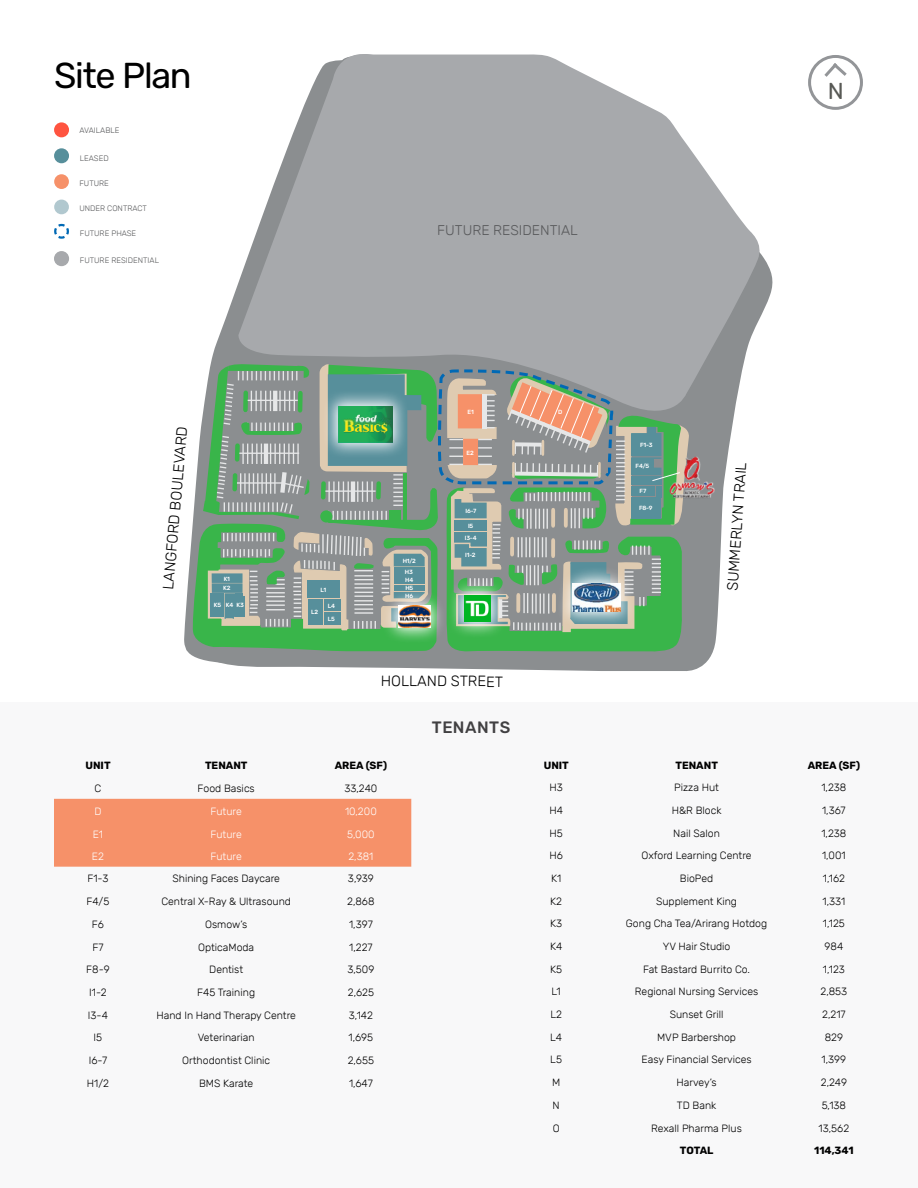
<style>
.page{position:relative;width:918px;height:1188px;background:#fff}
.page>*{position:absolute;margin:0;border:0;box-sizing:border-box;transform-origin:0 0}
.t1{font:36px "Rubik";letter-spacing:-.035em;color:#000}
.t2{font:23.1px "Rubik";color:#585955}
.t3{font:500 16.5px "Rubik";letter-spacing:.03em;color:#414042}
.t4{font:300 14.85px "Rubik";letter-spacing:-.01em;color:#000}
.t5{font:300 13.95px "Rubik";color:#58595b}
.t6{font:300 10.5px "Rubik";color:#000}
.t7{font:700 10.5px "Rubik";color:#000}
.t8{font:300 10.5px "Rubik";color:#fff}
.t9{font:300 7.8px "Rubik";color:#58595b}
.t10{font:500 6px/7.8px "Rubik";letter-spacing:-.035em;color:#fff;text-align:center}
</style>
<div class="page">
<div style="left:0;top:702px;width:918px;height:486px;background:#f8f8f9"></div>
<div style="left:54px;top:799px;width:357px;height:68px;background:#f69169"></div>
<svg style="left:211px;top:263px;width:562px;height:408px"></svg>
<div style="left:808px;top:55px;width:55px;height:55px;border:3px solid #939598;border-radius:50%"></div>
<svg style="left:821px;top:60px;width:29px;height:17px"></svg>
<svg style="left:235px;top:54px;width:532px;height:369px"></svg>
<div style="left:55px;top:124px;width:13px;height:12px;background:#ff5440;border-radius:50%"></div>
<div style="left:54px;top:122px;width:15px;height:15px;border:2px solid #ff5440;border-radius:50%"></div>
<div style="left:55px;top:175px;width:13px;height:13px;background:#f69169;border-radius:50%"></div>
<div style="left:54px;top:174px;width:15px;height:15px;border:2px solid #f69169;border-radius:50%"></div>
<div style="left:55px;top:201px;width:13px;height:12px;background:#b1c8cf;border-radius:50%"></div>
<div style="left:54px;top:200px;width:15px;height:14px;border:2px solid #b1c8cf;border-radius:50%"></div>
<div style="left:55px;top:150px;width:13px;height:12px;background:#578f9b;border-radius:50%"></div>
<div style="left:54px;top:148px;width:15px;height:15px;border:2px solid #578f9b;border-radius:50%"></div>
<svg style="left:54px;top:223px;width:15px;height:16px"></svg>
<div style="left:55px;top:252px;width:13px;height:13px;background:#a7a9ac;border-radius:50%"></div>
<div style="left:54px;top:251px;width:15px;height:15px;border:3px solid #a7a9ac;border-radius:50%"></div>
<img style="left:689px;top:455px;width:26px;height:46px">
<svg style="left:189px;top:363px;width:500px;height:308px;background:#87a48e"></svg>
<h1 class="t1" style="left:54px;top:55px;width:139px">Site Plan</h1>
<p class="t9" style="left:79px;top:126px;width:42px">AVAILABLE</p>
<p class="t9" style="left:80px;top:154px;width:30px">LEASED</p>
<p class="t9" style="left:79px;top:178px;width:31px">FUTURE</p>
<p class="t9" style="left:79px;top:204px;width:69px">UNDER CONTRACT</p>
<p class="t9" style="left:80px;top:229px;width:58px">FUTURE PHASE</p>
<p class="t9" style="left:80px;top:255px;width:81px">FUTURE RESIDENTIAL</p>
<h3 class="t4" style="left:160px;top:588px;width:165px;rotate:-85deg">LANGFORD BOULEVARD</h3>
<p class="t10" style="left:223px;top:574px;width:9px;line-height:9.6px;text-align:left">K1<br>K2</p>
<p class="t10" style="left:214px;top:601px;width:32px">K5 K4 K3</p>
<h3 class="t5" style="left:437px;top:222px;width:142px">FUTURE RESIDENTIAL</h3>
<p class="t10" style="left:321px;top:586px;width:7px">L1</p>
<p class="t10" style="left:311px;top:609px;width:9px">L2</p>
<p class="t10" style="left:328px;top:602px;width:9px">L4</p>
<p class="t10" style="left:328px;top:615px;width:9px">L5</p>
<p class="t10" style="left:468px;top:408px;width:8px">E1</p>
<p class="t10" style="left:558px;top:409px;width:6px">D</p>
<p class="t10" style="left:467px;top:449px;width:9px">E2</p>
<p class="t10" style="left:466px;top:507px;width:12px">I6-7</p>
<p class="t10" style="left:403px;top:555px;width:15px;line-height:10.9px">H1/2<br>H3</p>
<p class="t10" style="left:405px;top:576px;width:10px;text-align:justify">H4<br>H5<br>H6</p>
<p class="t10" style="left:468px;top:522px;width:7px">I5</p>
<p class="t10" style="left:465px;top:534px;width:13px">I3-4</p>
<p class="t10" style="left:465px;top:551px;width:12px">I1-2</p>
<h3 class="t4" style="left:381px;top:673px;width:124px">HOLLAND STREET</h3>
<h3 class="t3" style="left:432px;top:718px;width:80px">TENANTS</h3>
<p class="t10" style="left:640px;top:441px;width:14px">F1-3</p>
<p class="t10" style="left:636px;top:462px;width:15px">F4/5</p>
<p class="t10" style="left:639px;top:487px;width:8px">F7</p>
<p class="t10" style="left:639px;top:504px;width:15px">F8-9</p>
<h3 class="t4" style="left:724px;top:590px;width:131px;rotate:-86deg">SUMMERLYN TRAIL</h3>
<h2 class="t2" style="left:828px;top:78px;width:18px">N</h2>
<p class="t7" style="left:85px;top:760px;width:27px">UNIT</p>
<p class="t7" style="left:205px;top:760px;width:44px">TENANT</p>
<p class="t7" style="left:335px;top:760px;width:54px">AREA (SF)</p>
<p class="t6" style="left:95px;top:782px;width:8px">C</p>
<p class="t6" style="left:198px;top:782px;width:59px">Food Basics</p>
<p class="t6" style="left:344px;top:782px;width:35px">33,240</p>
<p class="t8" style="left:94px;top:806px;width:9px">D</p>
<p class="t8" style="left:211px;top:806px;width:33px">Future</p>
<p class="t8" style="left:345px;top:806px;width:33px">10,200</p>
<p class="t8" style="left:93px;top:828px;width:12px">E1</p>
<p class="t8" style="left:211px;top:828px;width:33px">Future</p>
<p class="t8" style="left:347px;top:828px;width:29px">5,000</p>
<p class="t8" style="left:92px;top:851px;width:14px">E2</p>
<p class="t8" style="left:211px;top:851px;width:33px">Future</p>
<p class="t8" style="left:348px;top:851px;width:27px">2,381</p>
<p class="t6" style="left:87px;top:873px;width:23px">F1-3</p>
<p class="t6" style="left:172px;top:873px;width:109px">Shining Faces Daycare</p>
<p class="t6" style="left:348px;top:873px;width:27px">3,939</p>
<p class="t6" style="left:87px;top:896px;width:24px">F4/5</p>
<p class="t6" style="left:161px;top:896px;width:131px">Central X-Ray &amp; Ultrasound</p>
<p class="t6" style="left:347px;top:896px;width:29px">2,868</p>
<p class="t6" style="left:92px;top:918px;width:14px">F6</p>
<p class="t6" style="left:205px;top:918px;width:44px">Osmow’s</p>
<p class="t6" style="left:349px;top:918px;width:25px">1,397</p>
<p class="t6" style="left:92px;top:941px;width:13px">F7</p>
<p class="t6" style="left:198px;top:941px;width:58px">OpticaModa</p>
<p class="t6" style="left:349px;top:941px;width:25px">1,227</p>
<p class="t6" style="left:86px;top:964px;width:25px">F8-9</p>
<p class="t6" style="left:209px;top:964px;width:35px">Dentist</p>
<p class="t6" style="left:347px;top:964px;width:29px">3,509</p>
<p class="t6" style="left:89px;top:986px;width:19px">I1-2</p>
<p class="t6" style="left:197px;top:986px;width:59px">F45 Training</p>
<p class="t6" style="left:348px;top:986px;width:28px">2,625</p>
<p class="t6" style="left:88px;top:1009px;width:22px">I3-4</p>
<p class="t6" style="left:156px;top:1009px;width:141px">Hand In Hand Therapy Centre</p>
<p class="t6" style="left:349px;top:1009px;width:26px">3,142</p>
<p class="t6" style="left:94px;top:1032px;width:10px">I5</p>
<p class="t6" style="left:198px;top:1032px;width:58px">Veterinarian</p>
<p class="t6" style="left:349px;top:1032px;width:26px">1,695</p>
<p class="t6" style="left:89px;top:1054px;width:20px">I6-7</p>
<p class="t6" style="left:182px;top:1054px;width:89px">Orthodontist Clinic</p>
<p class="t6" style="left:348px;top:1054px;width:28px">2,655</p>
<p class="t6" style="left:87px;top:1077px;width:24px">H1/2</p>
<p class="t6" style="left:199px;top:1077px;width:56px">BMS Karate</p>
<p class="t6" style="left:349px;top:1077px;width:25px">1,647</p>
<p class="t7" style="left:544px;top:759px;width:27px">UNIT</p>
<p class="t7" style="left:675px;top:759px;width:44px">TENANT</p>
<p class="t7" style="left:808px;top:759px;width:54px">AREA (SF)</p>
<p class="t6" style="left:550px;top:782px;width:15px">H3</p>
<p class="t6" style="left:674px;top:782px;width:46px">Pizza Hut</p>
<p class="t6" style="left:821px;top:782px;width:27px">1,238</p>
<p class="t6" style="left:549px;top:805px;width:15px">H4</p>
<p class="t6" style="left:672px;top:805px;width:51px">H&amp;R Block</p>
<p class="t6" style="left:822px;top:805px;width:25px">1,367</p>
<p class="t6" style="left:550px;top:827px;width:15px">H5</p>
<p class="t6" style="left:673px;top:827px;width:48px">Nail Salon</p>
<p class="t6" style="left:821px;top:827px;width:27px">1,238</p>
<p class="t6" style="left:549px;top:850px;width:15px">H6</p>
<p class="t6" style="left:642px;top:850px;width:112px">Oxford Learning Centre</p>
<p class="t6" style="left:822px;top:850px;width:25px">1,001</p>
<p class="t6" style="left:551px;top:873px;width:12px">K1</p>
<p class="t6" style="left:680px;top:873px;width:35px">BioPed</p>
<p class="t6" style="left:823px;top:873px;width:24px">1,162</p>
<p class="t6" style="left:550px;top:895px;width:13px">K2</p>
<p class="t6" style="left:656px;top:895px;width:83px">Supplement King</p>
<p class="t6" style="left:823px;top:895px;width:24px">1,331</p>
<p class="t6" style="left:550px;top:918px;width:14px">K3</p>
<p class="t6" style="left:626px;top:918px;width:143px">Gong Cha Tea/Arirang Hotdog</p>
<p class="t6" style="left:823px;top:918px;width:24px">1,125</p>
<p class="t6" style="left:550px;top:941px;width:14px">K4</p>
<p class="t6" style="left:663px;top:941px;width:69px">YV Hair Studio</p>
<p class="t6" style="left:825px;top:941px;width:20px">984</p>
<p class="t6" style="left:550px;top:963px;width:14px">K5</p>
<p class="t6" style="left:643px;top:963px;width:109px">Fat Bastard Burrito Co.</p>
<p class="t6" style="left:823px;top:963px;width:24px">1,123</p>
<p class="t6" style="left:552px;top:986px;width:11px">L1</p>
<p class="t6" style="left:635px;top:986px;width:125px">Regional Nursing Services</p>
<p class="t6" style="left:821px;top:986px;width:28px">2,853</p>
<p class="t6" style="left:550px;top:1009px;width:13px">L2</p>
<p class="t6" style="left:670px;top:1009px;width:55px">Sunset Grill</p>
<p class="t6" style="left:822px;top:1009px;width:25px">2,217</p>
<p class="t6" style="left:550px;top:1031px;width:13px">L4</p>
<p class="t6" style="left:657px;top:1031px;width:80px">MVP Barbershop</p>
<p class="t6" style="left:825px;top:1031px;width:20px">829</p>
<p class="t6" style="left:550px;top:1054px;width:13px">L5</p>
<p class="t6" style="left:642px;top:1054px;width:112px">Easy Financial Services</p>
<p class="t6" style="left:822px;top:1054px;width:26px">1,399</p>
<p class="t6" style="left:552px;top:1077px;width:10px">M</p>
<p class="t6" style="left:676px;top:1077px;width:42px">Harvey’s</p>
<p class="t6" style="left:821px;top:1077px;width:28px">2,249</p>
<p class="t6" style="left:553px;top:1099px;width:9px">N</p>
<p class="t6" style="left:677px;top:1099px;width:41px">TD Bank</p>
<p class="t6" style="left:822px;top:1099px;width:26px">5,138</p>
<p class="t6" style="left:553px;top:1122px;width:8px">O</p>
<p class="t6" style="left:651px;top:1122px;width:92px">Rexall Pharma Plus</p>
<p class="t6" style="left:819px;top:1122px;width:32px">13,562</p>
<p class="t7" style="left:680px;top:1144px;width:35px">TOTAL</p>
<p class="t7" style="left:814px;top:1144px;width:41px">114,341</p>
</div>
